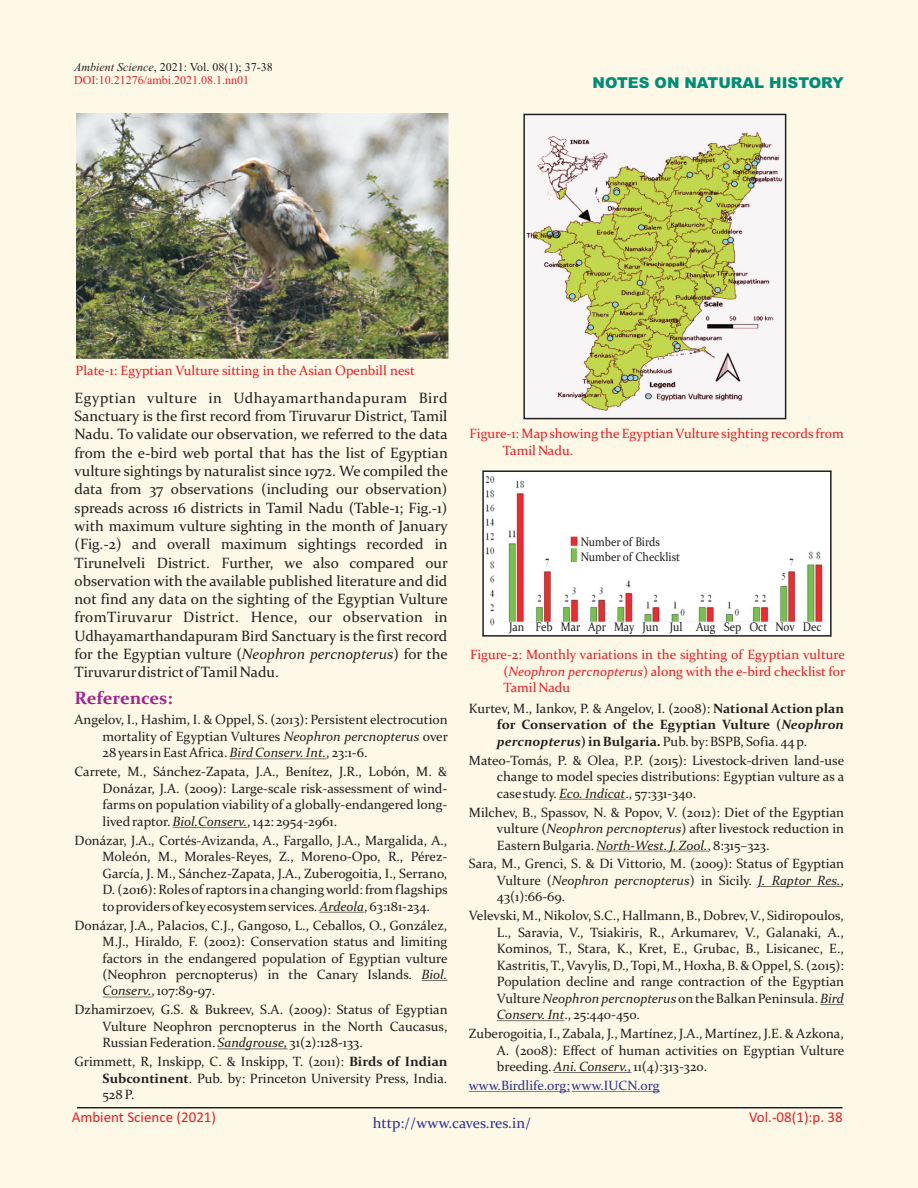
<style>
.page{position:relative;width:918px;height:1188px;background:#fef9e7}
.page>*{position:absolute;margin:0;border:0;box-sizing:border-box;transform-origin:0 0}
.t1{font:700 18px "Constantia";color:#a2238e}
.t2{font:15px/18.3px "Constantia";color:#231f20;text-align:justify}
.t3{font:15px "Calibri";color:#ee1d23}
.t4{font:15px "Constantia";color:#2e3092}
.t5{font:900 15px "Arial";color:#008d77}
.t6{font:13.5px/16.5px "Constantia";color:#231f20;text-align:justify}
.t7{font:13.5px/16.5px "Constantia";color:#ee1d23;text-align:justify}
.t8{font:700 13.5px/16.5px "Constantia";color:#231f20;text-align:justify}
.t9{font:13.5px "Constantia";color:#2d3291}
.t10{font:12.45px/15.1px "Constantia";color:#231f20;scale:.89 1}
.t11{font:12px/13.4px "Times New Roman";color:#ee1d23}
.s1{font-style:italic;color:#231f20}
.s2{color:#231f20}
.s3{font-style:italic}
.s4{font-weight:700}
.s5{font-weight:400}
</style>
<div class="page">
<hr style="left:230px;top:759px;width:96px;height:1px;background:#231f20">
<hr style="left:173px;top:827px;width:74px;height:1px;background:#231f20">
<hr style="left:320px;top:912px;width:44px;height:1px;background:#231f20">
<svg style="left:422px;top:980px;width:26px;height:1px"></svg>
<hr style="left:103px;top:997px;width:49px;height:1px;background:#231f20">
<hr style="left:218px;top:1049px;width:70px;height:1px;background:#231f20">
<hr style="left:77px;top:1107px;width:766px;height:1px;background:#231f20">
<img style="left:76px;top:114px;width:372px;height:244px">
<hr style="left:559px;top:799px;width:67px;height:1px;background:#231f20">
<hr style="left:596px;top:851px;width:112px;height:1px;background:#231f20">
<hr style="left:758px;top:886px;width:83px;height:1px;background:#231f20">
<svg style="left:820px;top:1004px;width:24px;height:1px"></svg>
<hr style="left:497px;top:1020px;width:68px;height:1px;background:#231f20">
<hr style="left:554px;top:1072px;width:78px;height:1px;background:#231f20">
<hr style="left:469px;top:1091px;width:101px;height:1px;background:#2d3291">
<hr style="left:572px;top:1091px;width:88px;height:1px;background:#2d3291">
<svg style="left:523px;top:114px;width:263px;height:305px;fill:#f7f3f5"></svg>
<svg style="left:482px;top:470px;width:350px;height:167px;fill:#fff"></svg>
<p class="t11" style="left:74px;top:62px;width:200px"><span class="s1">Ambient Science</span><span class="s2">, 2021: Vol. 08(1); 37-38<br></span>DOI:10.21276/ambi.2021.08.1.nn01</p>
<p class="t5" style="left:593px;top:77px;width:253px">NOTES ON NATURAL HISTORY</p>
<p class="t7" style="left:76px;top:364px;width:341px">Plate-1: Egyptian Vulture sitting in the Asian Openbill nest</p>
<p class="t2" style="left:75px;top:390px;width:375px">Egyptian vulture in Udhayamarthandapuram Bird Sanctuary is the first record from Tiruvarur District, Tamil Nadu. To validate our observation, we referred to the data from the e-bird web portal that has the list of Egyptian vulture sightings by naturalist since 1972. We compiled the data from 37 observations (including our observation) spreads across 16 districts in Tamil Nadu (Table-1; Fig.-1) with maximum vulture sighting in the month of January (Fig.-2) and overall maximum sightings recorded in Tirunelveli District. Further, we also compared our observation with the available published literature and did not find any data on the sighting of the Egyptian Vulture fromTiruvarur District. Hence, our observation in Udhayamarthandapuram Bird Sanctuary is the first record for the Egyptian vulture (<span class="s3">Neophron percnopterus</span>) for the Tiruvarurdistrictof Tamil Nadu.</p>
<p class="t6" style="left:103px;top:713px;width:347px;text-indent:-28px">Angelov, I., Hashim, I. &amp; Oppel, S. (2013): Persistent electrocution mortality of Egyptian Vultures <span class="s3">Neophron percnopterus</span> over 28 years inEastAfrica. <span class="s3">Bird Conserv. Int.</span>, 23:1-6.</p>
<p class="t6" style="left:103px;top:765px;width:346px;text-indent:-28px">Carrete, M., Sánchez-Zapata, J.A., Benítez, J.R., Lobón, M. &amp; Donázar, J.A. (2009): Large-scale risk-assessment of wind&shy;farms on population viability of a globally-endangered long&shy;lived raptor. <span class="s3">Biol.Conserv.</span>, 142: 2954-2961.</p>
<p class="t6" style="left:103px;top:833px;width:347px;text-indent:-28px">Donázar, J.A., Cortés-Avizanda, A., Fargallo, J.A., Margalida, A., Moleón, M., Morales-Reyes, Z., Moreno-Opo, R., Pérez-García, J. M., Sánchez-Zapata, J.A., Zuberogoitia, I., Serrano, D. (2016): Rolesof raptors inachanging world: from flagships toprovidersof keyecosystemservices. <span class="s3">Ardeola</span>, 63:181-234.</p>
<p class="t6" style="left:103px;top:918px;width:347px;text-indent:-28px">Donázar, J.A., Palacios, C.J., Gangoso, L., Ceballos, O., González, M.J., Hiraldo, F. (2002): Conservation status and limiting factors in the endangered population of Egyptian vulture (Neophron percnopterus) in the Canary Islands. <span class="s3">Biol.<br>Conserv.</span>, 107:89-97.</p>
<p class="t6" style="left:103px;top:1003px;width:347px;text-indent:-28px">Dzhamirzoev, G.S. &amp; Bukreev, S.A. (2009): Status of Egyptian Vulture Neophron percnopterus in the North Caucasus, RussianFederation. <span class="s3">Sandgrouse,</span> 31(2):128-133.</p>
<p class="t6" style="left:103px;top:1055px;width:347px;text-indent:-28px">Grimmett, R, Inskipp, C. &amp; Inskipp, T. (2011): <span class="s4">Birds of Indian Subcontinent</span>. Pub. by: Princeton University Press, India.<br>528 P.</p>
<h1 class="t1" style="left:74px;top:691px;width:100px">References:</h1>
<p class="t7" style="left:503px;top:427px;width:342px;text-indent:-33px">Figure-1: Mapshowing the EgyptianVulture sighting records from<br>Tamil Nadu.</p>
<p class="t10" style="left:581px;top:535px;width:113px">Number of Birds<br>Number of Checklist</p>
<p class="t10" style="left:509px;top:621px;width:353px">Jan Feb Mar Apr May Jun Jul Aug Sep Oct Nov Dec</p>
<p class="t7" style="left:503px;top:648px;width:343px;text-indent:-33px">Figure-2: Monthly variations in the sighting of Egyptian vulture (<span class="s3">Neophron percnopterus</span>) along with the e-bird checklist for Tamil Nadu</p>
<p class="t8" style="left:497px;top:701px;width:349px;text-indent:-28px"><span class="s5">Kurtev, M., Iankov, P. &amp; Angelov, I. (2008):</span> National Action plan for Conservation of the Egyptian Vulture (<span class="s3">Neophron percnopterus</span>) inBulgaria. <span class="s5">Pub. by: BSPB, Sofia. 44 p.</span></p>
<p class="t6" style="left:497px;top:753px;width:349px;text-indent:-28px">Mateo-Tomás, P. &amp; Olea, P.P. (2015): Livestock-driven land-use change to model species distributions: Egyptian vulture as a casestudy. <span class="s3">Eco. Indicat</span>., 57:331-340.</p>
<p class="t6" style="left:497px;top:805px;width:349px;text-indent:-28px">Milchev, B., Spassov, N. &amp; Popov, V. (2012): Diet of the Egyptian vulture (<span class="s3">Neophron percnopterus</span>) after livestock reduction in EasternBulgaria. <span class="s3">North-West. J. Zool.</span>, 8:315–323.</p>
<p class="t6" style="left:497px;top:857px;width:349px;text-indent:-28px">Sara, M., Grenci, S. &amp; Di Vittorio, M. (2009): Status of Egyptian Vulture (<span class="s3">Neophron percnopterus</span>) in Sicily. <span class="s3">J. Raptor Res.</span>, 43(1):66-69.</p>
<p class="t6" style="left:497px;top:909px;width:349px;text-indent:-28px">Velevski, M., Nikolov, S.C., Hallmann, B., Dobrev, V., Sidiropoulos, L., Saravia, V., Tsiakiris, R., Arkumarev, V., Galanaki, A., Kominos, T., Stara, K., Kret, E., Grubac, B., Lisicanec, E., Kastritis, T., Vavylis, D., Topi, M., Hoxha, B. &amp; Oppel, S. (2015):<br>Population decline and range contraction of the Egyptian Vulture<span class="s3">Neophron percnopterus</span>ontheBalkanPeninsula. <span class="s3">Bird Conserv. Int</span>., 25:440-450.</p>
<p class="t6" style="left:497px;top:1027px;width:349px;text-indent:-28px">Zuberogoitia, I., Zabala, J., Mart?nez, J.A., Mart?nez, J.E. &amp; Azkona, A. (2008): Effect of human activities on Egyptian Vulture breeding. <span class="s3">Ani. Conserv.,</span>11(4):313-320.</p>
<p class="t9" style="left:469px;top:1080px;width:192px">www.Birdlife.org;www.IUCN.org</p>
<p class="t3" style="left:72px;top:1111px;width:146px">Ambient Science (2021)</p>
<p class="t3" style="left:749px;top:1111px;width:95px">Vol.-08(1):p. 38</p>
<p class="t4" style="left:373px;top:1116px;width:160px">http://www.caves.res.in/</p>
</div>
